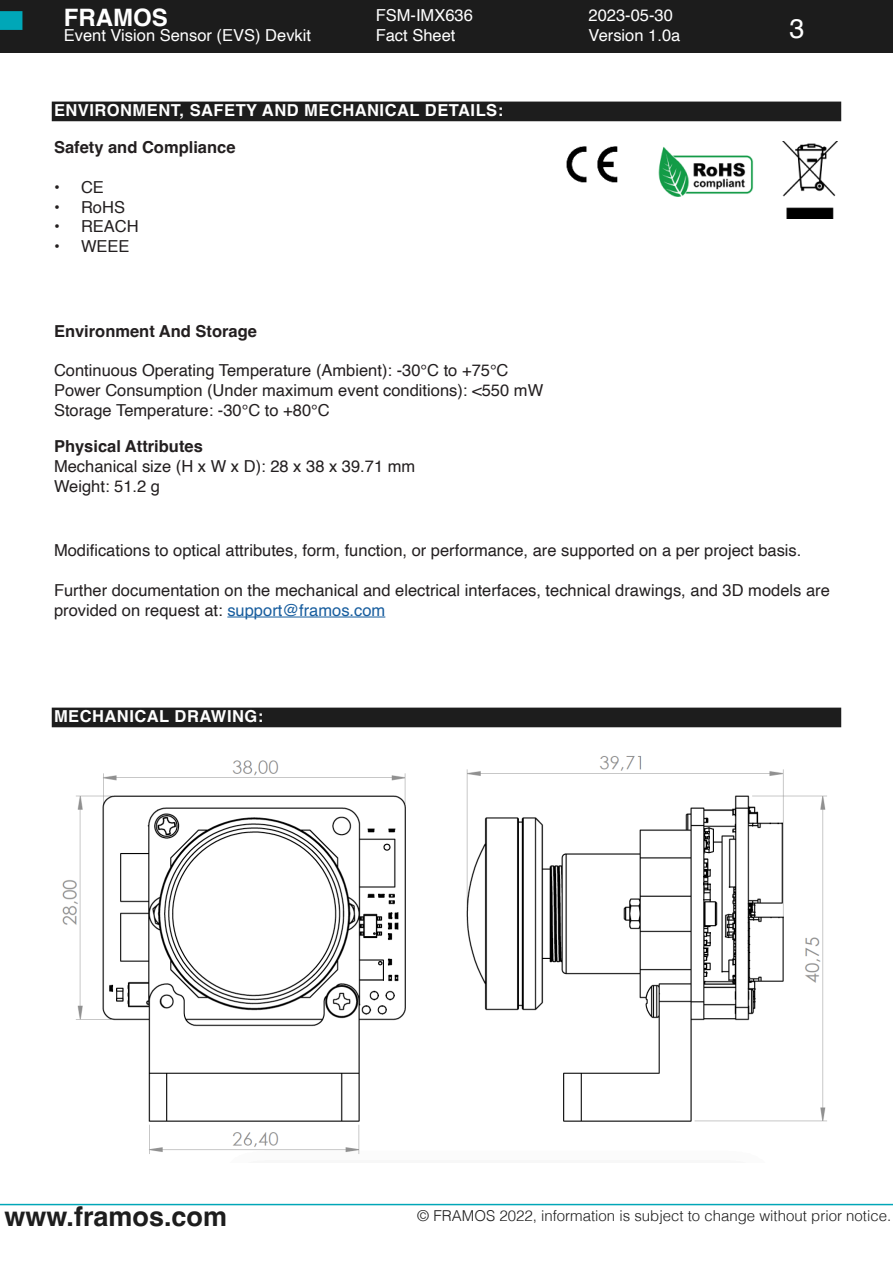
<style>
.page{position:relative;width:893px;height:1263px;background:#fff}
.page>*{position:absolute;margin:0;border:0;box-sizing:border-box;transform-origin:0 0}
.t1{font:700 27px "Helvetica";color:#1d1d1d}
.t2{font:27px "Helvetica";color:#fff}
.t3{font:700 24px "Helvetica";color:#fff}
.t4{font:16.5px/19.8px "Helvetica";color:#231f20}
.t5{font:16.5px/19.8px "Helvetica";color:#fff}
.t6{font:700 16.5px "Helvetica";color:#231f20}
.t7{font:700 16.5px "Helvetica";letter-spacing:.03em;color:#fff}
.t8{font:300 15px "Helvetica";color:#1d1d1d}
.s1{color:#175d9e}
</style>
<div class="page">
<div style="left:0;top:0;width:893px;height:53px;background:#171717"></div>
<div style="left:0;top:11px;width:22px;height:19px;background:#00a7b8;border:3px solid #00a7b8"></div>
<div style="left:52px;top:102px;width:789px;height:19px;background:#1d1d1d"></div>
<img style="left:566px;top:146px;width:52px;height:37px">
<img style="left:658px;top:147px;width:96px;height:50px">
<img style="left:782px;top:141px;width:55px;height:78px">
<hr style="left:227px;top:617px;width:158px;height:1px;background:#175d9e">
<img style="left:62px;top:756px;width:765px;height:398px">
<div style="left:52px;top:708px;width:789px;height:19px;background:#1d1d1d"></div>
<h2 class="t3" style="left:64px;top:4px;width:105px">FRAMOS</h2>
<p class="t5" style="left:64px;top:27px;width:249px">Event Vision Sensor (EVS) Devkit</p>
<p class="t5" style="left:376px;top:7px;width:99px">FSM-IMX636<br>Fact Sheet</p>
<p class="t5" style="left:589px;top:7px;width:93px">2023-05-30<br>Version 1.0a</p>
<h1 class="t2" style="left:789px;top:19px;width:17px">3</h1>
<p class="t7" style="left:54px;top:104px;width:451px">ENVIRONMENT, SAFETY AND MECHANICAL DETAILS:</p>
<p class="t6" style="left:54px;top:141px;width:183px">Safety and Compliance</p>
<p class="t4" style="left:54px;top:179px;width:51px">• CE</p>
<p class="t4" style="left:54px;top:198px;width:73px">• RoHS</p>
<p class="t4" style="left:54px;top:218px;width:86px">• REACH</p>
<p class="t4" style="left:54px;top:238px;width:77px">• WEEE</p>
<p class="t6" style="left:54px;top:324px;width:204px">Environment And Storage</p>
<p class="t4" style="left:54px;top:362px;width:491px">Continuous Operating Temperature (Ambient): -30°C to +75°C<br>Power Consumption (Under maximum event conditions): &lt;550 mW<br>Storage Temperature: -30°C to +80°C</p>
<p class="t6" style="left:54px;top:440px;width:150px">Physical Attributes</p>
<p class="t4" style="left:54px;top:458px;width:363px">Mechanical size (H x W x D): 28 x 38 x 39.71 mm<br>Weight: 51.2 g</p>
<p class="t4" style="left:54px;top:541px;width:749px">Modifications to optical attributes, form, function, or performance, are supported on a per project basis.</p>
<p class="t4" style="left:54px;top:582px;width:777px">Further documentation on the mechanical and electrical interfaces, technical drawings, and 3D models are provided on request at: <span class="s1">support@framos.com</span></p>
<p class="t7" style="left:54px;top:710px;width:211px">MECHANICAL DRAWING:</p>
<h1 class="t1" style="left:4px;top:1200px;width:224px">www.framos.com</h1>
<p class="t8" style="left:417px;top:1210px;width:475px">© FRAMOS 2022, information is subject to change without prior notice.</p>
</div>
